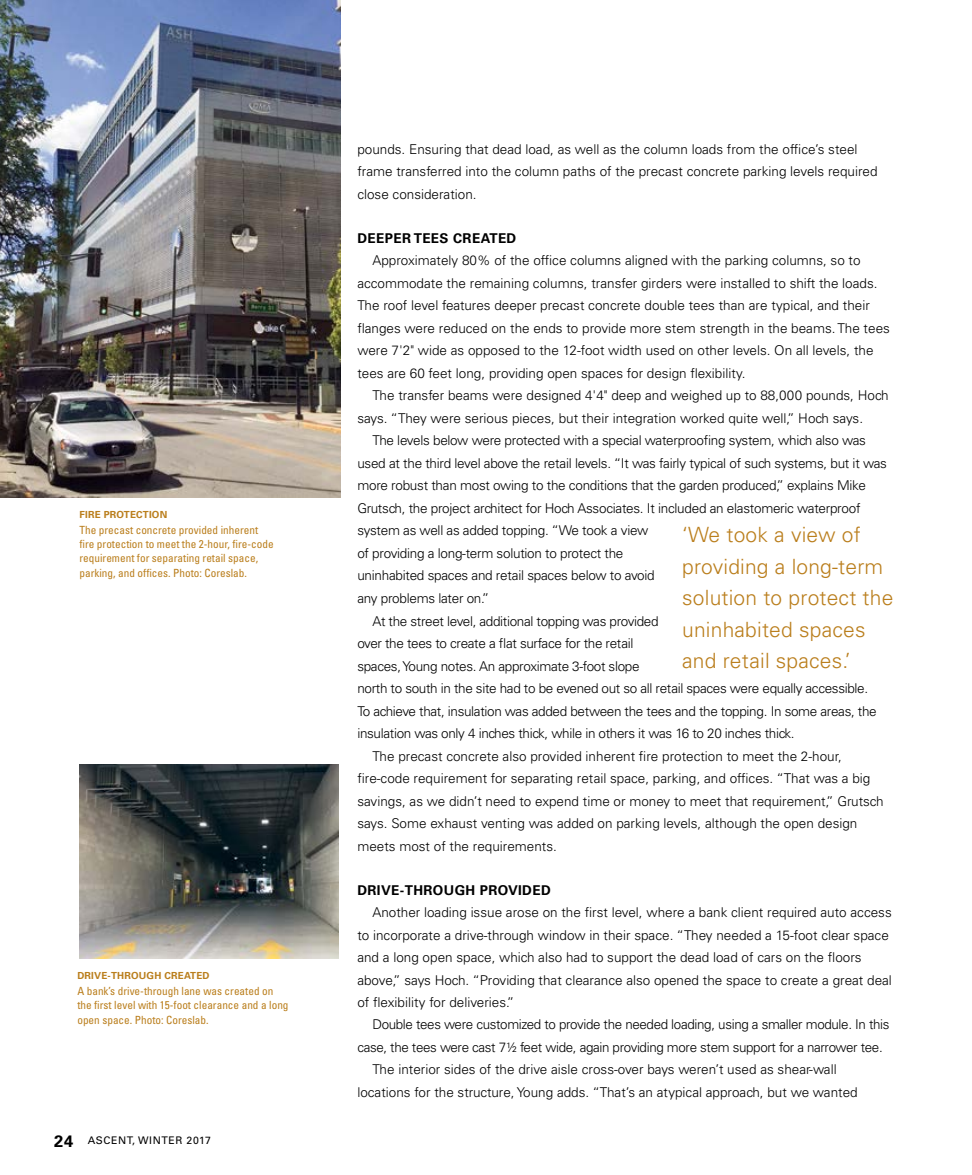
<style>
.page{position:relative;width:972px;height:1175px;background:#fff}
.page>*{position:absolute;margin:0;border:0;box-sizing:border-box;transform-origin:0 0}
.t1{font:300 21px/31.5px "Univers LT Std";letter-spacing:.01em;color:#ba7e1c}
.t2{font:700 16.5px "Univers LT Std";color:#000}
.t3{font:300 13.5px/22.5px "Univers LT Std";color:#000}
.t4{font:300 13.5px "Univers LT Std";letter-spacing:-.025em;color:#000}
.t5{font:300 13.5px "Univers LT Std";letter-spacing:-.02em;color:#000}
.t6{font:700 13.5px "Univers LT Std";letter-spacing:.03em;color:#000}
.t7{font:condensed 11.25px/14.2px "Univers LT Std";color:#ba7e1c}
.t8{font:10.5px "Univers LT Std";letter-spacing:.06em;color:#000}
.t9{font:700 9.75px "Univers LT Std";letter-spacing:.02em;color:#ba7e1c}
</style>
<div class="page">
<img style="left:80px;top:764px;width:258px;height:194px">
<img style="left:0;top:0;width:340px;height:497px">
<p class="t9" style="left:80px;top:509px;width:89px">FIRE PROTECTION</p>
<p class="t7" style="left:80px;top:522px;width:196px">The precast concrete provided inherent fire protection to meet the 2-hour, fire-code requirement for separating retail space, parking, and offices. Photo: Coreslab.</p>
<p class="t9" style="left:77px;top:970px;width:134px">DRIVE-THROUGH CREATED</p>
<p class="t7" style="left:77px;top:983px;width:213px">A bank’s drive-through lane was created on the first level with 15-foot clearance and a long open space. Photo: Coreslab.</p>
<p class="t2" style="left:54px;top:1131px;width:21px">24</p>
<p class="t8" style="left:88px;top:1134px;width:125px">ASCENT, WINTER 2017</p>
<p class="t3" style="left:357px;top:138px;width:522px">pounds. Ensuring that dead load, as well as the column loads from the office’s steel frame transferred into the column paths of the precast concrete parking levels required close consideration.</p>
<p class="t6" style="left:357px;top:230px;width:161px">DEEPER TEES CREATED</p>
<p class="t3" style="left:357px;top:249px;width:534px;text-indent:15px">Approximately 80% of the office columns aligned with the parking columns, so to accommodate the remaining columns, transfer girders were installed to shift the loads.<br>The roof level features deeper precast concrete double tees than are typical, and their flanges were reduced on the ends to provide more stem strength in the beams. The tees were 7'2" wide as opposed to the 12-foot width used on other levels. On all levels, the tees are 60 feet long, providing open spaces for design flexibility.</p>
<p class="t3" style="left:372px;top:384px;width:518px">The transfer beams were designed 4'4" deep and weighed up to 88,000 pounds, Hoch</p>
<p class="t3" style="left:357px;top:407px;width:507px">says. “They were serious pieces, but their integration worked quite well,” Hoch says.</p>
<p class="t5" style="left:372px;top:432px;width:495px">The levels below were protected with a special waterproofing system, which also was</p>
<p class="t5" style="left:357px;top:455px;width:531px">used at the third level above the retail levels. “It was fairly typical of such systems, but it was</p>
<p class="t5" style="left:357px;top:477px;width:510px">more robust than most owing to the conditions that the garden produced,” explains Mike</p>
<p class="t5" style="left:357px;top:500px;width:505px">Grutsch, the project architect for Hoch Associates. It included an elastomeric waterproof</p>
<p class="t5" style="left:357px;top:522px;width:292px">system as well as added topping. “We took a view</p>
<p class="t5" style="left:357px;top:545px;width:268px">of providing a long-term solution to protect the</p>
<p class="t5" style="left:357px;top:567px;width:299px">uninhabited spaces and retail spaces below to avoid</p>
<p class="t5" style="left:357px;top:590px;width:133px">any problems later on.”</p>
<p class="t4" style="left:372px;top:612px;width:288px">At the street level, additional topping was provided</p>
<p class="t4" style="left:357px;top:635px;width:278px">over the tees to create a flat surface for the retail</p>
<p class="t4" style="left:357px;top:657px;width:284px">spaces, Young notes. An approximate 3-foot slope</p>
<p class="t4" style="left:357px;top:680px;width:512px">north to south in the site had to be evened out so all retail spaces were equally accessible.</p>
<p class="t4" style="left:357px;top:702px;width:521px">To achieve that, insulation was added between the tees and the topping. In some areas, the</p>
<p class="t4" style="left:357px;top:725px;width:439px">insulation was only 4 inches thick, while in others it was 16 to 20 inches thick.</p>
<p class="t3" style="left:372px;top:744px;width:471px">The precast concrete also provided inherent fire protection to meet the 2-hour,</p>
<p class="t3" style="left:357px;top:767px;width:515px">fire-code requirement for separating retail space, parking, and offices. “That was a big</p>
<p class="t3" style="left:357px;top:789px;width:528px">savings, as we didn’t need to expend time or money to meet that requirement,” Grutsch</p>
<p class="t3" style="left:357px;top:812px;width:502px">says. Some exhaust venting was added on parking levels, although the open design</p>
<p class="t3" style="left:357px;top:834px;width:201px">meets most of the requirements.</p>
<p class="t6" style="left:357px;top:881px;width:195px">DRIVE-THROUGH PROVIDED</p>
<p class="t3" style="left:357px;top:901px;width:536px;text-indent:15px">Another loading issue arose on the first level, where a bank client required auto access to incorporate a drive-through window in their space. “They needed a 15-foot clear space and a long open space, which also had to support the dead load of cars on the floors above,” says Hoch. “Providing that clearance also opened the space to create a great deal of flexibility for deliveries.”</p>
<p class="t4" style="left:372px;top:1016px;width:519px">Double tees were customized to provide the needed loading, using a smaller module. In this</p>
<p class="t4" style="left:357px;top:1039px;width:527px">case, the tees were cast 7½ feet wide, again providing more stem support for a narrower tee.</p>
<p class="t3" style="left:372px;top:1058px;width:466px">The interior sides of the drive aisle cross-over bays weren’t used as shear-wall</p>
<p class="t3" style="left:357px;top:1081px;width:502px">locations for the structure, Young adds. “That’s an atypical approach, but we wanted</p>
<h1 class="t1" style="left:682px;top:519px;width:213px">‘We took a view of providing a long-term solution to protect the uninhabited spaces and retail spaces.’</h1>
</div>
